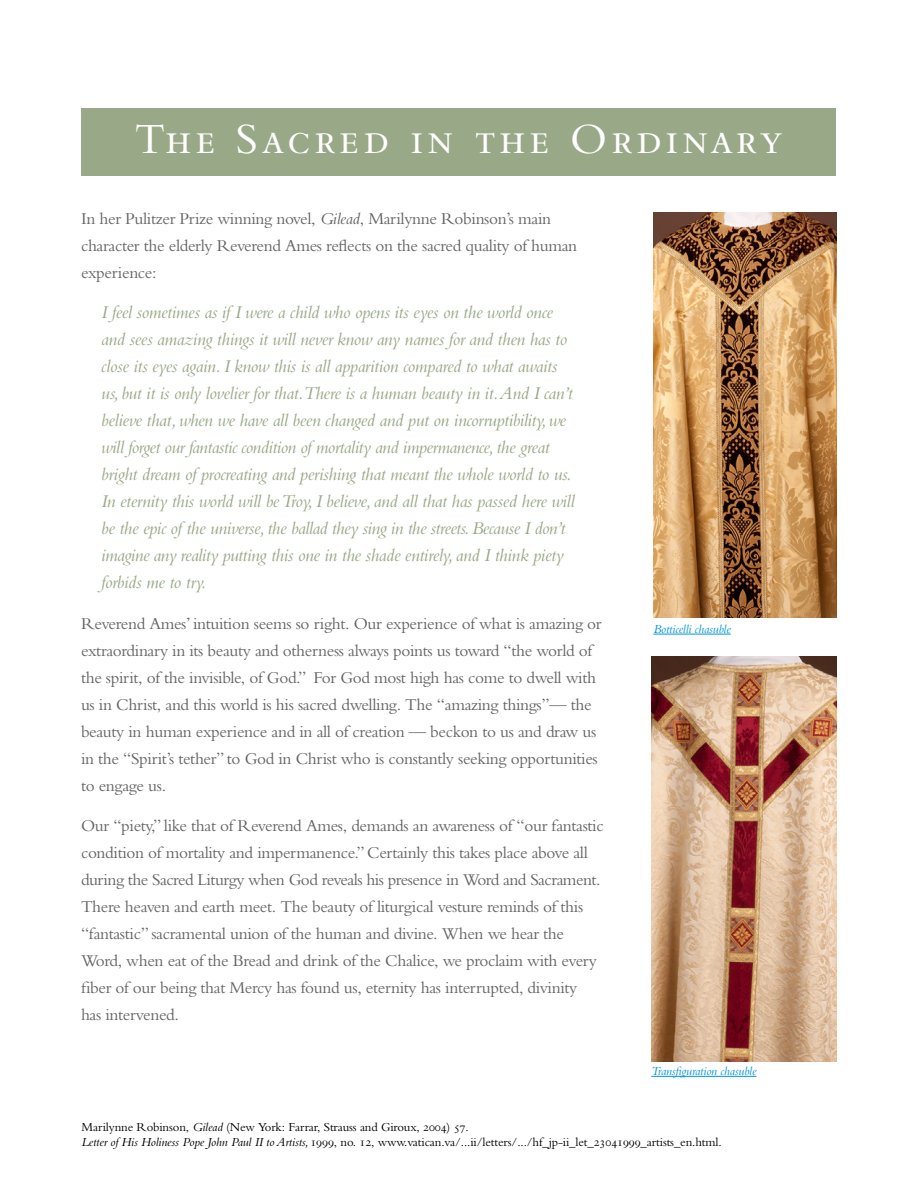
<style>
.page{position:relative;width:918px;height:1188px;background:#fff}
.page>*{position:absolute;margin:0;border:0;box-sizing:border-box;transform-origin:0 0}
.t1{font:45px "Bembo MT Std";letter-spacing:.08em;color:#fff}
.t2{font:italic 18.75px/27px "Bembo Std";letter-spacing:-.02em;color:#99a886}
.t3{font:17.25px/27px "Bembo MT Std";letter-spacing:-.02em;color:#636466}
.t4{font:12.75px/15.3px "Bembo MT Std";letter-spacing:-.01em;color:#000}
.t5{font:italic 12.75px "Bembo Std";letter-spacing:-.01em;color:#0095da}
.s1{font-family:"Bembo Std";font-style:italic}
.s2{font-family:"Bembo SC"}
</style>
<div class="page">
<div style="left:81px;top:108px;width:755px;height:68px;background:#99a886"></div>
<img style="left:651px;top:657px;width:186px;height:405px">
<img style="left:653px;top:212px;width:184px;height:405px">
<hr style="left:653px;top:634px;width:78px;height:1px;background:#0095da">
<hr style="left:651px;top:1076px;width:105px;height:1px;background:#0095da">
<h1 class="t1" style="left:135px;top:112px;width:650px">The Sacred in the Ordinary</h1>
<p class="t3" style="left:81px;top:204px;width:498px">In her Pulitzer Prize winning novel, <span class="s1">Gilead</span>, Marilynne Robinson’s main character the elderly Reverend Ames reflects on the sacred quality of human experience:</p>
<p class="t2" style="left:101px;top:298px;width:475px">I feel sometimes as if I were a child who opens its eyes on the world once and sees amazing things it will never know any names for and then has to close its eyes again. I know this is all apparition compared to what awaits us, but it is only lovelier for that.There is a human beauty in it.And I can’t believe that, when we have all been changed and put on incorruptibility, we will forget our fantastic condition of mortality and impermanence, the great bright dream of procreating and perishing that meant the whole world to us.<br>In eternity this world will be Troy, I believe, and all that has passed here will be the epic of the universe, the ballad they sing in the streets. Because I don’t imagine any reality putting this one in the shade entirely, and I think piety forbids me to try.</p>
<p class="t3" style="left:81px;top:609px;width:522px">Reverend Ames’ intuition seems so right. Our experience of what is amazing or extraordinary in its beauty and otherness always points us toward “the world of the spirit, of the invisible, of God.” For God most high has come to dwell with us in Christ, and this world is his sacred dwelling. The “amazing things”— the beauty in human experience and in all of creation — beckon to us and draw us in the “Spirit’s tether” to God in Christ who is constantly seeking opportunities to engage us.</p>
<p class="t3" style="left:81px;top:812px;width:524px">Our “piety,” like that of Reverend Ames, demands an awareness of “our fantastic condition of mortality and impermanence.” Certainly this takes place above all during the Sacred Liturgy when God reveals his presence in Word and Sacrament.<br>There heaven and earth meet. The beauty of liturgical vesture reminds of this “fantastic” sacramental union of the human and divine. When we hear the Word, when eat of the Bread and drink of the Chalice, we proclaim with every fiber of our being that Mercy has found us, eternity has interrupted, divinity<br>has intervened.</p>
<p class="t5" style="left:653px;top:621px;width:79px">Botticelli chasuble</p>
<p class="t5" style="left:651px;top:1064px;width:107px">Transfiguration chasuble</p>
<p class="t4" style="left:82px;top:1119px;width:642px">Marilynne Robinson, <span class="s1">Gilead</span> (New York: Farrar, Strauss and Giroux, <span class="s2">2004</span>) <span class="s2">57</span>.<br><span class="s1">Letter of His Holiness Pope John Paul II to Artists,</span> <span class="s2">1999</span>, no. <span class="s2">12</span>, www.vatican.va/...ii/letters/.../hf_jp-ii_let_<span class="s2">23041999</span>_artists_en.html.</p>
</div>
